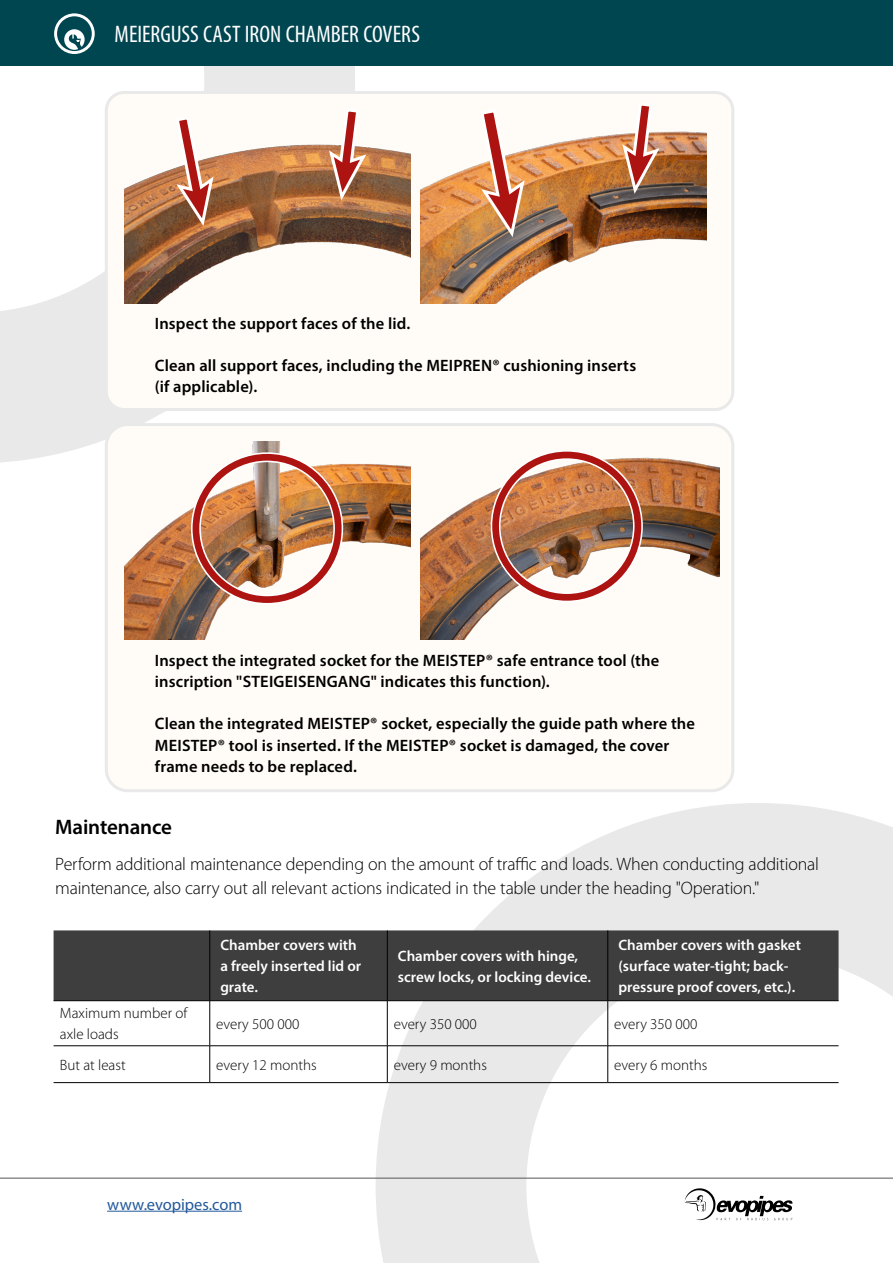
<style>
.page{position:relative;width:893px;height:1263px;background:#fff}
.page>*{position:absolute;margin:0;border:0;box-sizing:border-box;transform-origin:0 0}
.t1{font:condensed 24px "Myriad Pro";color:#fff}
.t2{font:600 21px "Myriad Pro";letter-spacing:-.01em;color:#000}
.t3{font:300 18px/24px "Myriad Pro";letter-spacing:-.01em;color:#000}
.t4{font:600 16.5px/21px "Myriad Pro";letter-spacing:.01em;color:#000}
.t5{font:16.5px "Myriad Pro";color:#22599b}
.t6{font:600 15px/21px "Myriad Pro";color:#fff}
.t7{font:300 15px/21px "Myriad Pro";color:#000}
</style>
<div class="page">
<svg style="left:0;top:66px;width:355px;height:397px"></svg>
<svg style="left:376px;top:803px;width:517px;height:460px"></svg>
<svg style="left:685px;top:1188px;width:108px;height:32px"></svg>
<div style="left:106px;top:92px;width:627px;height:318px;background:#fffbf6;border-radius:18px"></div>
<div style="left:105px;top:91px;width:629px;height:320px;border:3px solid #e9e9e9;border-radius:18px"></div>
<div style="left:54px;top:930px;width:784px;height:70px;background:#3e3e3e"></div>
<hr style="left:209px;top:930px;width:1px;height:70px;background:#000">
<hr style="left:54px;top:1000px;width:156px;height:1px;background:#000">
<hr style="left:209px;top:1001px;width:1px;height:44px;background:#000">
<hr style="left:54px;top:1045px;width:156px;height:1px;background:#000">
<hr style="left:209px;top:1046px;width:1px;height:36px;background:#000">
<hr style="left:54px;top:1082px;width:156px;height:1px;background:#000">
<hr style="left:387px;top:930px;width:1px;height:70px;background:#000">
<hr style="left:607px;top:930px;width:1px;height:70px;background:#000">
<hr style="left:210px;top:1000px;width:177px;height:1px;background:#000">
<hr style="left:387px;top:1000px;width:221px;height:1px;background:#000">
<hr style="left:387px;top:1001px;width:1px;height:44px;background:#000">
<hr style="left:608px;top:1000px;width:230px;height:1px;background:#000">
<hr style="left:607px;top:1001px;width:1px;height:44px;background:#000">
<hr style="left:210px;top:1045px;width:177px;height:1px;background:#000">
<hr style="left:387px;top:1045px;width:221px;height:1px;background:#000">
<hr style="left:387px;top:1046px;width:1px;height:36px;background:#000">
<hr style="left:608px;top:1045px;width:230px;height:1px;background:#000">
<hr style="left:607px;top:1046px;width:1px;height:36px;background:#000">
<hr style="left:210px;top:1082px;width:177px;height:1px;background:#000">
<hr style="left:387px;top:1082px;width:221px;height:1px;background:#000">
<hr style="left:608px;top:1082px;width:230px;height:1px;background:#000">
<img style="left:125px;top:144px;width:285px;height:160px">
<div style="left:106px;top:425px;width:627px;height:366px;background:#fffbf6;border-radius:21px"></div>
<div style="left:105px;top:423px;width:629px;height:369px;border:3px solid #e9e9e9;border-radius:21px"></div>
<img style="left:421px;top:131px;width:285px;height:173px">
<img style="left:421px;top:457px;width:298px;height:183px">
<img style="left:125px;top:441px;width:285px;height:199px">
<div style="left:0;top:0;width:893px;height:66px;background:#004651"></div>
<hr style="left:0;top:1178px;width:893px;height:1px;background:#565655">
<hr style="left:107px;top:1211px;width:135px;height:1px;background:#22599b">
<svg style="left:54px;top:13px;width:41px;height:41px"></svg>
<svg style="left:327px;top:111px;width:42px;height:89px"></svg>
<svg style="left:173px;top:119px;width:43px;height:107px"></svg>
<img style="left:620px;top:105px;width:43px;height:89px">
<img style="left:478px;top:112px;width:49px;height:125px">
<img style="left:190px;top:452px;width:154px;height:153px">
<img style="left:490px;top:451px;width:154px;height:152px">
<h1 class="t1" style="left:115px;top:21px;width:307px">MEIERGUSS CAST IRON CHAMBER COVERS</h1>
<p class="t4" style="left:155px;top:312px;width:257px">Inspect the support faces of the lid.</p>
<p class="t4" style="left:155px;top:354px;width:483px">Clean all support faces, including the MEIPREN® cushioning inserts (if applicable).</p>
<p class="t4" style="left:155px;top:650px;width:506px">Inspect the integrated socket for the MEISTEP® safe entrance tool (the inscription "STEIGEISENGANG" indicates this function).</p>
<p class="t4" style="left:155px;top:713px;width:542px">Clean the integrated MEISTEP® socket, especially the guide path where the<br>MEISTEP® tool is inserted. If the MEISTEP® socket is damaged, the cover frame needs to be replaced.</p>
<p class="t2" style="left:55px;top:814px;width:118px">Maintenance</p>
<p class="t3" style="left:55px;top:852px;width:765px">Perform additional maintenance depending on the amount of traffic and loads. When conducting additional maintenance, also carry out all relevant actions indicated in the table under the heading "Operation."</p>
<p class="t6" style="left:220px;top:934px;width:142px">Chamber covers with a freely inserted lid or grate.</p>
<p class="t6" style="left:398px;top:945px;width:195px">Chamber covers with hinge, screw locks, or locking device.</p>
<p class="t6" style="left:618px;top:934px;width:184px">Chamber covers with gasket (surface water-tight; back&shy;pressure proof covers, etc.).</p>
<p class="t7" style="left:60px;top:1003px;width:129px">Maximum number of axle loads</p>
<p class="t7" style="left:216px;top:1013px;width:85px">every 500 000</p>
<p class="t7" style="left:394px;top:1013px;width:85px">every 350 000</p>
<p class="t7" style="left:614px;top:1013px;width:85px">every 350 000</p>
<p class="t7" style="left:60px;top:1054px;width:67px">But at least</p>
<p class="t7" style="left:216px;top:1054px;width:102px">every 12 months</p>
<p class="t7" style="left:394px;top:1054px;width:95px">every 9 months</p>
<p class="t7" style="left:614px;top:1054px;width:95px">every 6 months</p>
<p class="t5" style="left:107px;top:1195px;width:136px">www.evopipes.com</p>
</div>
